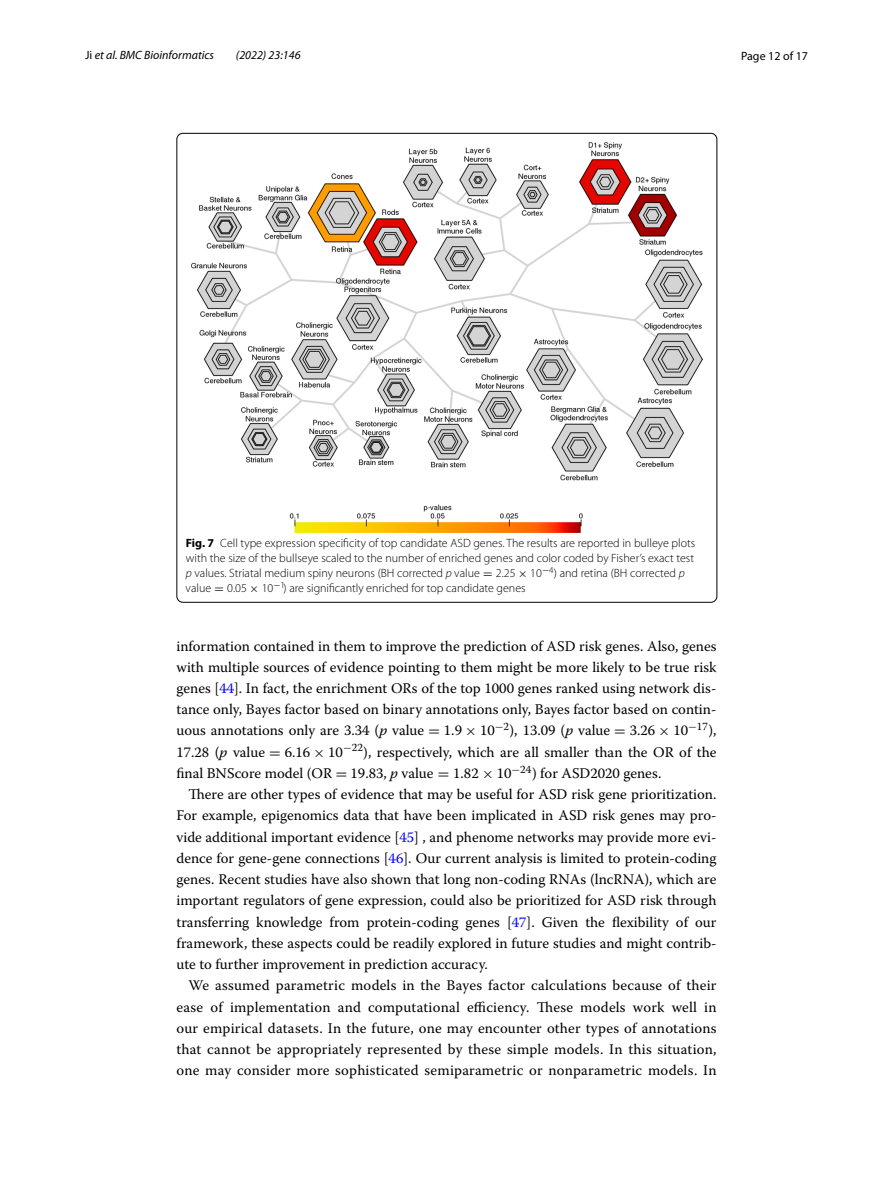
<style>
.page{position:relative;width:893px;height:1187px;background:#fff}
.page>*{position:absolute;margin:0;border:0;box-sizing:border-box;transform-origin:0 0}
.t1{font:14.7px/21.3px "Warnock Pro";color:#000;text-align:justify}
.t2{font:300 12px/15px "Myriad Pro";color:#000}
.t3{font:italic 12px "Myriad Pro";color:#000}
.t4{font:12px "Myriad Pro";color:#000}
.s1{font-style:normal}
.s2{font-weight:700}
.s3{font-style:italic}
.s4{font-family:"Myriad Pro Light 3";font-weight:400}
.s5{font-family:"MTSYN45";font-weight:400}
.s6{font-family:"Myriad Pro Light 4";font-weight:400}
.s7{font-family:"MTSYN46";font-weight:400}
.s8{color:#00f}
.s9{font-family:"Warnock Pro It 4"}
.s10{font-family:"Warnock Pro Regular 60"}
.s11{font-family:"MTSYN47"}
.s12{font-family:"Warnock Pro Regular 61"}
.s13{font-family:"MTSYN48"}
.s14{font-family:"Warnock Pro Regular 62"}
.s15{font-family:"MTSYN49"}
.s16{font-family:"MTSY"}
.s17{font-family:"Warnock Pro Regular 59"}
.s18{font-family:"MTSYN44"}
</style>
<div class="page">
<img style="left:192px;top:142px;width:510px;height:390px">
<p class="t3" style="left:85px;top:48px;width:131px"><span class="s1">Ji</span> et al. BMC Bioinformatics</p>
<p class="t3" style="left:236px;top:48px;width:66px">(2022) 23:146</p>
<p class="t4" style="left:741px;top:48px;width:68px">Page 12 of 17</p>
<p class="t2" style="left:186px;top:536px;width:511px"><span class="s2">Fig. 7</span> Cell type expression specificity of top candidate ASD genes. The results are reported in bulleye plots with the size of the bullseye scaled to the number of enriched genes and color coded by Fisher’s exact test <span class="s3">p</span> values. Striatal medium spiny neurons (BH corrected <span class="s3">p</span> <span class="s4">value</span> <span class="s5">=</span> <span class="s4">2.25</span> <span class="s5">×</span> <span class="s4">10</span><sup>−</sup><sup>4</sup>) and retina (BH corrected <span class="s3">p </span><span class="s6">value</span> <span class="s7">=</span> <span class="s6">0.05</span> <span class="s7">×</span> <span class="s6">10</span><sup>−</sup><sup>1</sup>) are significantly enriched for top candidate genes</p>
<p class="t1" style="left:176px;top:634px;width:542px">information contained in them to improve the prediction of ASD risk genes. Also, genes with multiple sources of evidence pointing to them might be more likely to be true risk genes [<span class="s8">44</span>]. In fact, the enrichment ORs of the top 1000 genes ranked using network dis&shy;tance only, Bayes factor based on binary annotations only, Bayes factor based on contin&shy;uous annotations only are 3.34 (<span class="s9">p</span> <span class="s10">value</span> <span class="s11">=</span> <span class="s10">1.9</span> <span class="s11">×</span> <span class="s10">10</span><sup>−</sup><sup>2</sup>), 13.09 (<span class="s9">p</span> <span class="s12">value</span> <span class="s13">=</span> <span class="s12">3.26</span> <span class="s13">×</span> <span class="s12">10</span><sup>−</sup><sup>17</sup>), 17.28 (<span class="s9">p</span> <span class="s14">value</span> <span class="s15">=</span> <span class="s14">6.16</span> <span class="s15">×</span> <span class="s14">10</span><sup>−</sup><sup>22</sup>), respectively, which are all smaller than the OR of the final BNScore model (OR <span class="s16">=</span> 19.83, <span class="s9">p</span> <span class="s17">value</span> <span class="s18">=</span> <span class="s17">1.82</span> <span class="s18">×</span> <span class="s17">10</span><sup>−</sup><sup>24</sup>) for ASD2020 genes.</p>
<p class="t1" style="left:176px;top:783px;width:542px;text-indent:12px">There are other types of evidence that may be useful for ASD risk gene prioritization.<br>For example, epigenomics data that have been implicated in ASD risk genes may pro&shy;vide additional important evidence [<span class="s8">45</span>] , and phenome networks may provide more evi&shy;dence for gene-gene connections [<span class="s8">46</span>]. Our current analysis is limited to protein-coding genes. Recent studies have also shown that long non-coding RNAs (lncRNA), which are important regulators of gene expression, could also be prioritized for ASD risk through transferring knowledge from protein-coding genes [<span class="s8">47</span>]. Given the flexibility of our framework, these aspects could be readily explored in future studies and might contrib&shy;ute to further improvement in prediction accuracy.</p>
<p class="t1" style="left:176px;top:974px;width:542px;text-indent:12px">We assumed parametric models in the Bayes factor calculations because of their ease of implementation and computational efficiency. These models work well in our empirical datasets. In the future, one may encounter other types of annotations that cannot be appropriately represented by these simple models. In this situation, one may consider more sophisticated semiparametric or nonparametric models. In</p>
</div>
